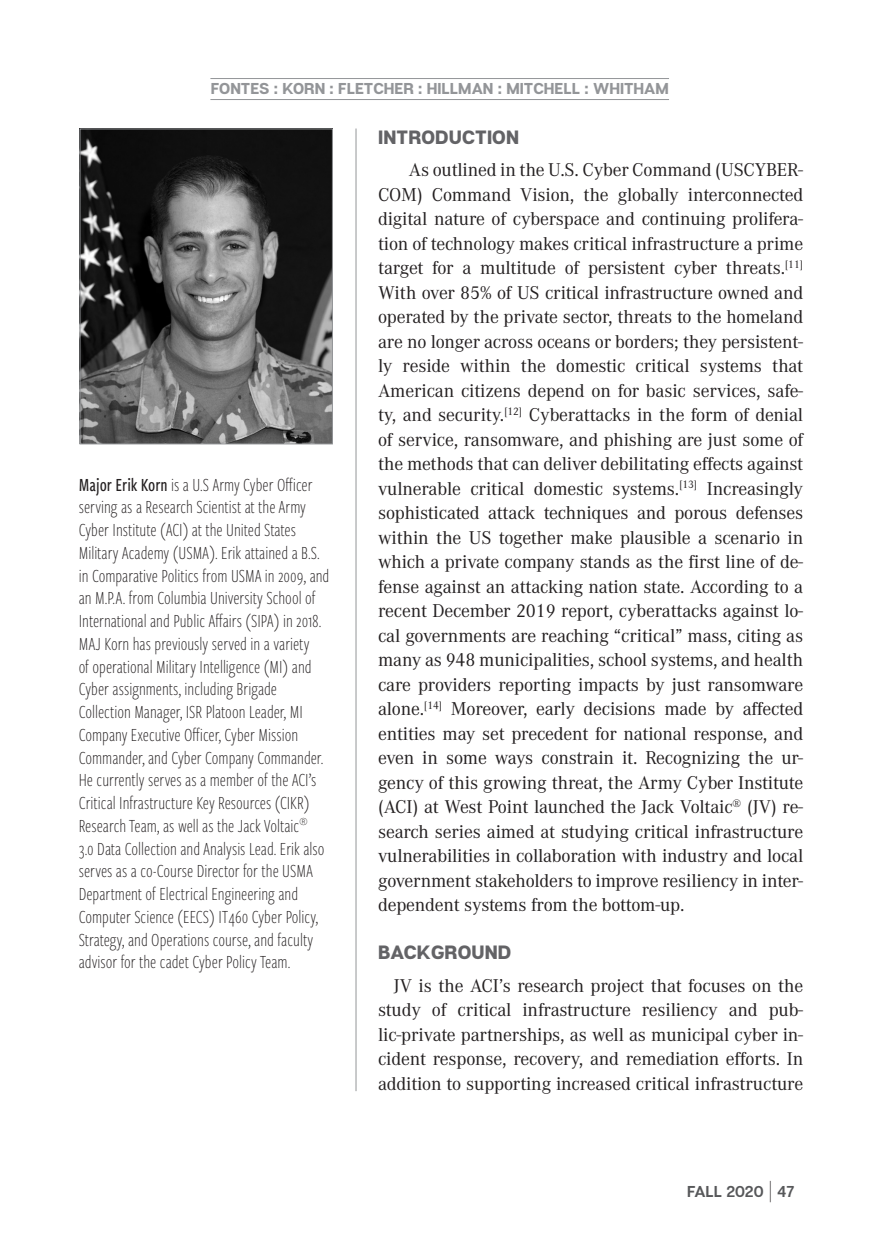
<style>
.page{position:relative;width:882px;height:1260px;background:#fff}
.page>*{position:absolute;margin:0;border:0;box-sizing:border-box;transform-origin:0 0}
.t1{font:19.25px/24.5px "Corporate A Pro";letter-spacing:-.01em;color:#231f20;text-align:justify}
.t2{font:300 19.25px/22.8px "Freight Sans Cmp Pro";color:#231f20}
.t3{font:800 19.25px "Articulat CF";letter-spacing:.005em;color:#636366}
.t4{font:800 15.75px "Articulat CF";color:#939598}
.t5{font:700 15.75px "Articulat CF";letter-spacing:-.01em;color:#57585a}
.s1{font-weight:500}
.s2{font-family:"Bebas Neue";font-weight:300;font-size:29.75px;color:#231f20}
</style>
<div class="page">
<hr style="left:210px;top:78px;width:459px;height:1px;background:#939598">
<hr style="left:210px;top:99px;width:459px;height:1px;background:#939598">
<img style="left:82px;top:131px;width:249px;height:311px">
<div style="left:80px;top:129px;width:253px;height:315px;border:1px solid #939598"></div>
<hr style="left:356px;top:129px;width:1px;height:962px;background:#939598">
<p class="t4" style="left:211px;top:79px;width:460px">FONTES : KORN : FLETCHER : HILLMAN : MITCHELL : WHITHAM</p>
<p class="t3" style="left:378px;top:125px;width:142px">INTRODUCTION</p>
<p class="t1" style="left:378px;top:157px;width:427px;text-indent:31px">As outlined in the U.S. Cyber Command (USCYBER-COM) Command Vision, the globally interconnected digital nature of cyberspace and continuing prolifera&shy;tion of technology makes critical infrastructure a prime target for a multitude of persistent cyber threats.<sup>[11] </sup>With over 85% of US critical infrastructure owned and operated by the private sector, threats to the homeland are no longer across oceans or borders; they persistent&shy;ly reside within the domestic critical systems that American citizens depend on for basic services, safe&shy;ty, and security.<sup>[12]</sup> Cyberattacks in the form of denial of service, ransomware, and phishing are just some of the methods that can deliver debilitating effects against vulnerable critical domestic systems.<sup>[13]</sup> Increasingly sophisticated attack techniques and porous defenses within the US together make plausible a scenario in which a private company stands as the first line of de&shy;fense against an attacking nation state. According to a recent December 2019 report, cyberattacks against lo&shy;cal governments are reaching “critical” mass, citing as many as 948 municipalities, school systems, and health care providers reporting impacts by just ransomware alone.<sup>[14]</sup> Moreover, early decisions made by affected entities may set precedent for national response, and even in some ways constrain it. Recognizing the ur&shy;gency of this growing threat, the Army Cyber Institute (ACI) at West Point launched the Jack Voltaic<sup>®</sup> (JV) re&shy;search series aimed at studying critical infrastructure vulnerabilities in collaboration with industry and local government stakeholders to improve resiliency in inter&shy;dependent systems from the bottom-up.</p>
<p class="t3" style="left:378px;top:941px;width:135px">BACKGROUND</p>
<p class="t1" style="left:378px;top:972px;width:427px;text-indent:16px">JV is the ACI’s research project that focuses on the study of critical infrastructure resiliency and pub&shy;lic-private partnerships, as well as municipal cyber in&shy;cident response, recovery, and remediation efforts. In addition to supporting increased critical infrastructure</p>
<p class="t2" style="left:79px;top:472px;width:252px"><span class="s1">Major Erik Korn</span> is a U.S Army Cyber Officer serving as a Research Scientist at the Army Cyber Institute (ACI) at the United States Military Academy (USMA). Erik attained a B.S. in Comparative Politics from USMA in 2009, and an M.P.A. from Columbia University School of International and Public Affairs (SIPA) in 2018.<br>MAJ Korn has previously served in a variety<br>of operational Military Intelligence (MI) and Cyber assignments, including Brigade Collection Manager, ISR Platoon Leader, MI Company Executive Officer, Cyber Mission Commander, and Cyber Company Commander.<br>He currently serves as a member of the ACI’s Critical Infrastructure Key Resources (CIKR)<br>Research Team, as well as the Jack Voltaic<sup>®<br></sup>3.0 Data Collection and Analysis Lead. Erik also serves as a co-Course Director for the USMA Department of Electrical Engineering and Computer Science (EECS) IT460 Cyber Policy, Strategy, and Operations course, and faculty advisor for the cadet Cyber Policy Team.</p>
<p class="t5" style="left:687px;top:1182px;width:109px">FALL 2020 <span class="s2">|</span> 47</p>
</div>
